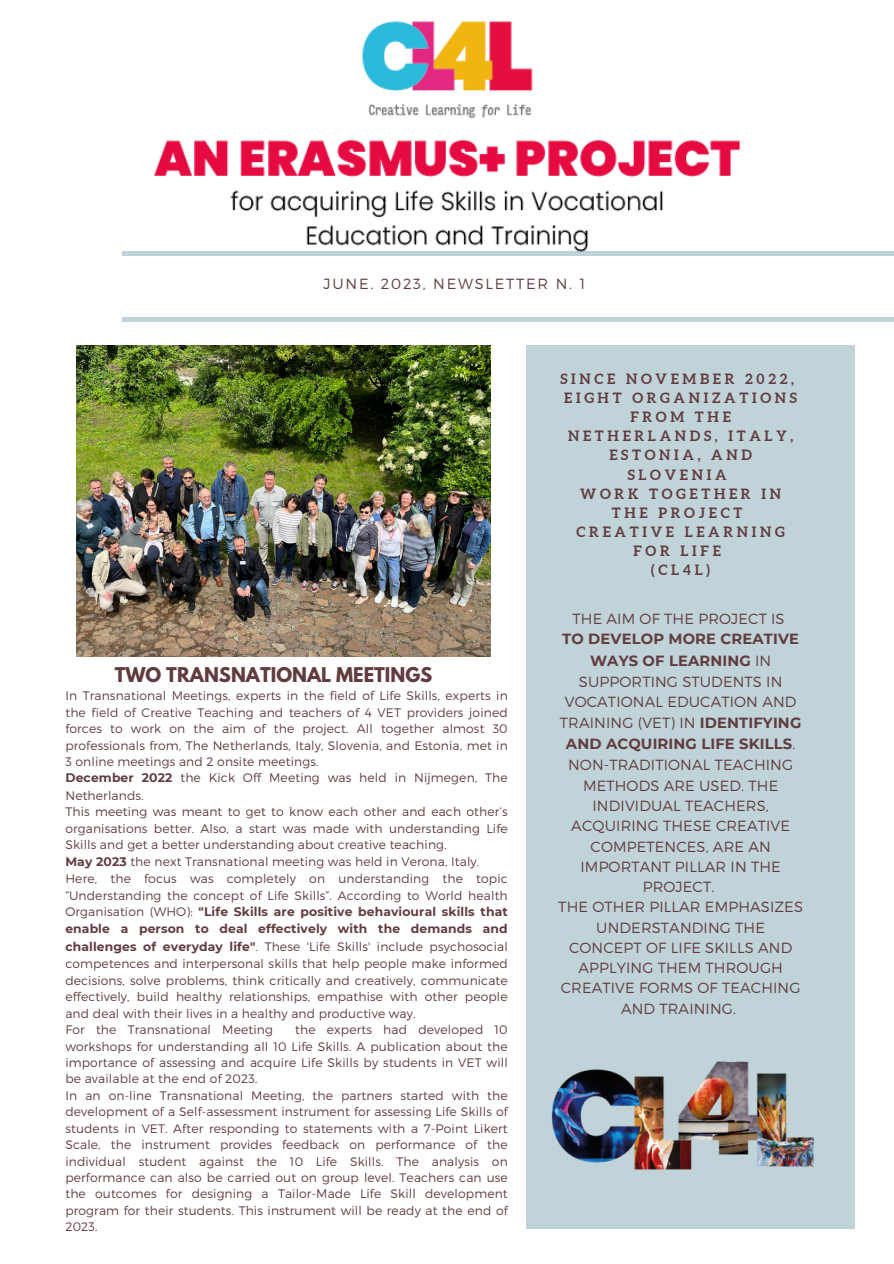
<style>
.page{position:relative;width:894px;height:1264px;background:#fff}
.page>*{position:absolute;margin:0;border:0;box-sizing:border-box;transform-origin:0 0}
.t1{font:700 18px "League Spartan";color:#613c3f}
.t2{font:300 14.7px/20.5px "Montserrat";letter-spacing:.01em;color:#613c3f;text-align:center}
.t3{font:300 14.7px "Montserrat";letter-spacing:.12em;color:#613c3f}
.t4{font:700 14.25px/19.2px "Aleo";letter-spacing:.26em;color:#613c3f;text-align:center}
.t5{font:300 12.3px/16.5px "Montserrat";letter-spacing:.01em;color:#613c3f;text-align:justify}
.s1{font-weight:700}
</style>
<div class="page">
<hr style="left:122px;top:252px;width:771px;height:3px;background:#bfd3d8">
<hr style="left:122px;top:318px;width:771px;height:3px;background:#bfd3d8">
<img style="left:76px;top:345px;width:414px;height:311px">
<div style="left:527px;top:345px;width:327px;height:883px;background:#bfd3d8"></div>
<img style="left:128px;top:21px;width:638px;height:235px">
<img style="left:551px;top:1061px;width:263px;height:109px">
<p class="t3" style="left:323px;top:274px;width:263px">JUNE. 2023, NEWSLETTER N. 1</p>
<p class="t1" style="left:115px;top:666px;width:319px">TWO TRANSNATIONAL MEETINGS</p>
<p class="t5" style="left:65px;top:687px;width:443px">In Transnational Meetings, experts in the field of Life Skills, experts in the field of Creative Teaching and teachers of 4 VET providers joined forces to work on the aim of the project. All together almost 30 professionals from, The Netherlands, Italy, Slovenia, and Estonia, met in 3 online meetings and 2 onsite meetings.</p>
<p class="t5" style="left:65px;top:768px;width:443px;line-height:17.4px"><span class="s1">December 2022</span> the Kick Off Meeting was held in Nijmegen, The<br>Netherlands.</p>
<p class="t5" style="left:65px;top:803px;width:443px">This meeting was meant to get to know each other and each other’s organisations better. Also, a start was made with understanding Life Skills and get a better understanding about creative teaching.</p>
<p class="t5" style="left:65px;top:852px;width:415px"><span class="s1">May 2023</span> the next Transnational meeting was held in Verona, Italy.</p>
<p class="t5" style="left:65px;top:869px;width:443px">Here, the focus was completely on understanding the topic “Understanding the concept of Life Skills”. According to World health Organisation (WHO): <span class="s1">"Life Skills are positive behavioural skills that enable a person to deal effectively with the demands and challenges of everyday life"</span>. These 'Life Skills' include psychosocial competences and interpersonal skills that help people make informed decisions, solve problems, think critically and creatively, communicate effectively, build healthy relationships, empathise with other people and deal with their lives in a healthy and productive way.</p>
<p class="t5" style="left:65px;top:1020px;width:209px">For the Transnational Meeting</p>
<p class="t5" style="left:65px;top:1020px;width:443px;text-indent:230px">the experts had developed 10 workshops for understanding all 10 Life Skills. A publication about the importance of assessing and acquire Life Skills by students in VET will be available at the end of 2023.</p>
<p class="t5" style="left:65px;top:1086px;width:443px">In an on-line Transnational Meeting, the partners started with the development of a Self-assessment instrument for assessing Life Skills of students in VET. After responding to statements with a 7-Point Likert Scale, the instrument provides feedback on performance of the individual student against the 10 Life Skills. The analysis on performance can also be carried out on group level. Teachers can use the outcomes for designing a Tailor-Made Life Skill development program for their students. This instrument will be ready at the end of 2023.</p>
<h1 class="t4" style="left:560px;top:369px;width:238px">SINCE NOVEMBER 2022,<br>EIGHT ORGANIZATIONS<br>FROM THE<br>NETHERLANDS, ITALY,<br>ESTONIA, AND<br>SLOVENIA<br>WORK TOGETHER IN<br>THE PROJECT<br>CREATIVE LEARNING<br>FOR LIFE<br>(CL4L)</h1>
<p class="t2" style="left:558px;top:608px;width:246px">THE AIM OF THE PROJECT IS<br><span class="s1">TO DEVELOP MORE CREATIVE<br>WAYS OF LEARNING</span> IN<br>SUPPORTING STUDENTS IN<br>VOCATIONAL EDUCATION AND<br>TRAINING (VET) IN <span class="s1">IDENTIFYING<br>AND ACQUIRING LIFE SKILLS</span>.<br>NON-TRADITIONAL TEACHING<br>METHODS ARE USED. THE<br>INDIVIDUAL TEACHERS,<br>ACQUIRING THESE CREATIVE<br>COMPETENCES, ARE AN<br>IMPORTANT PILLAR IN THE<br>PROJECT.<br>THE OTHER PILLAR EMPHASIZES<br>UNDERSTANDING THE<br>CONCEPT OF LIFE SKILLS AND<br>APPLYING THEM THROUGH<br>CREATIVE FORMS OF TEACHING<br>AND TRAINING.</p>
</div>
